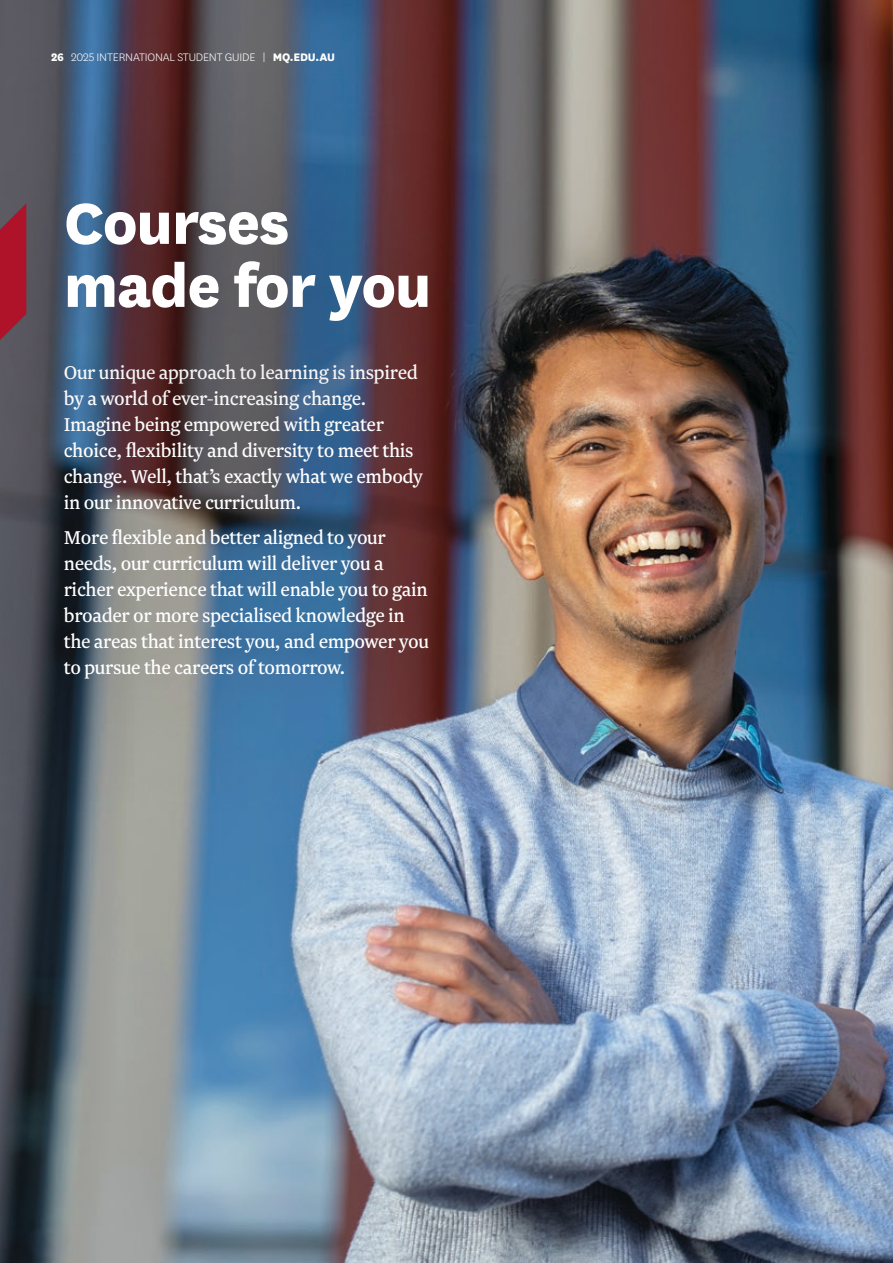
<style>
.page{position:relative;width:893px;height:1263px;background:#fff}
.page>*{position:absolute;margin:0;border:0;box-sizing:border-box;transform-origin:0 0}
.Header_Pages_-_Course_Name{font:800 67.5px/63px "National";letter-spacing:-.015em;color:#fff}
.Header_Pages_-_Texts{font:21.75px/26.1px "Newzald";letter-spacing:-.015em;color:#fff}
.t1{font:300 12.75px "National";letter-spacing:-.015em;color:#fff}
.s1{font-weight:800}
</style>
<div class="page">
<img style="left:0;top:0;width:893px;height:1263px">
<hr style="left:892px;top:0;width:1px;height:663px;background:#770056">
<div style="left:0;top:204px;width:581px;height:635px;background:#20161a;opacity:.75"></div>
<div style="left:0;top:44px;width:588px;height:434px;background:#20161a;opacity:.75"></div>
<svg style="left:0;top:203px;width:26px;height:150px"></svg>
<p class="t1" style="left:51px;top:49px;width:285px"><span class="s1">26</span> 2025 INTERNATIONAL STUDENT GUIDE | <span class="s1">MQ.EDU.AU</span></p>
<p class="Header_Pages_-_Course_Name" style="left:64px;top:186px;width:369px">Courses made for you</p>
<p class="Header_Pages_-_Texts" style="left:64px;top:359px;width:361px">Our unique approach to learning is inspired by a world of ever-increasing change.<br>Imagine being empowered with greater choice, flexibility and diversity to meet this change. Well, that’s exactly what we embody in our innovative curriculum.</p>
<p class="Header_Pages_-_Texts" style="left:64px;top:524px;width:367px">More flexible and better aligned to your needs, our curriculum will deliver you a richer experience that will enable you to gain broader or more specialised knowledge in the areas that interest you, and empower you to pursue the careers of tomorrow.</p>
</div>
